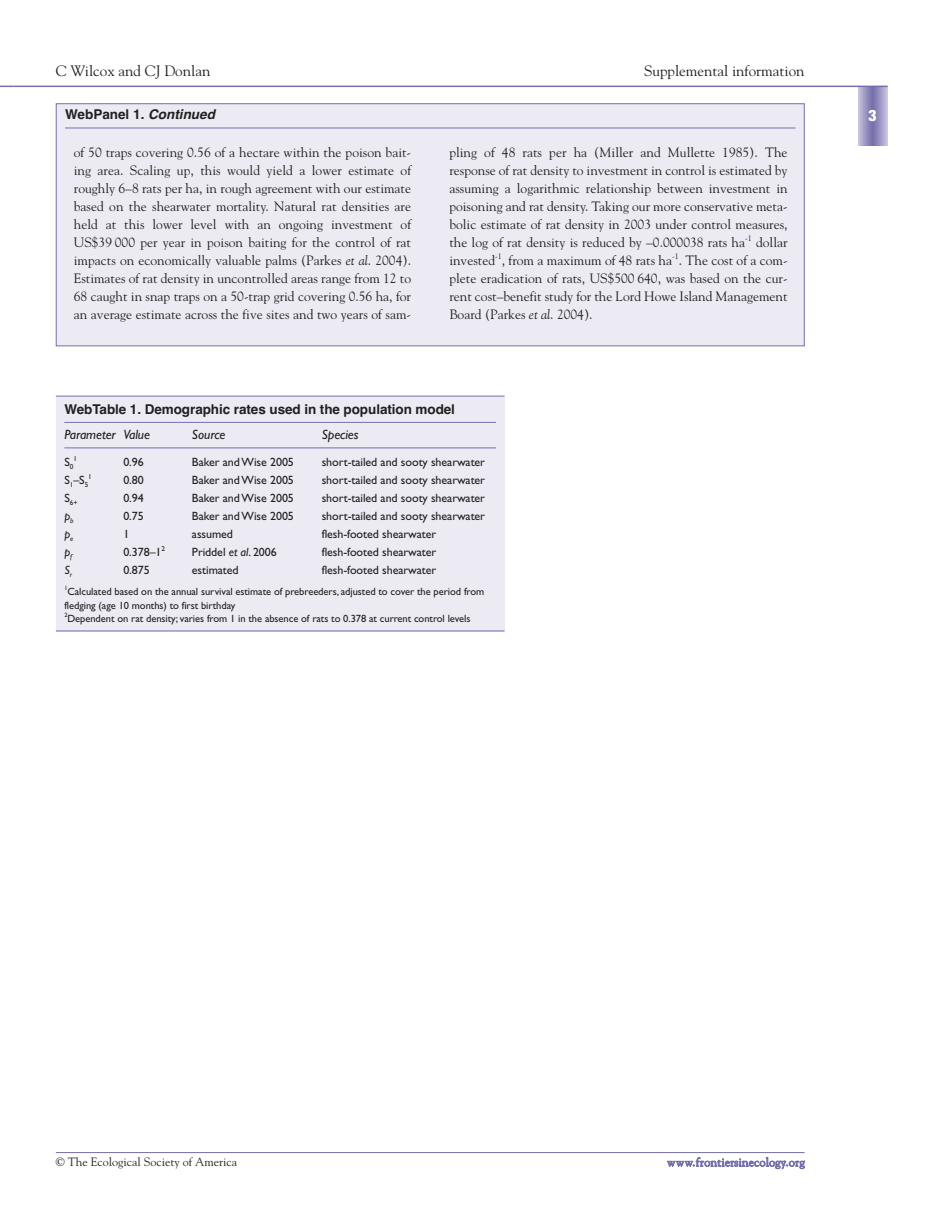
<style>
.page{position:relative;width:946px;height:1218px;background:#fff}
.page>*{position:absolute;margin:0;border:0;box-sizing:border-box;transform-origin:0 0}
.t1{font:900 condensed 15.75px "Helvetica Neue";color:#fff}
.t2{font:15px "Goudy";color:#231f20}
.t3{font:13.5px/18px "Goudy";color:#231f20;text-align:justify}
.t4{font:700 13.5px "Helvetica";letter-spacing:-.005em;color:#231f20}
.t5{font:italic 13.5px "Gill Sans";letter-spacing:-.005em;color:#231f20}
.t6{font:12px "Gill Sans";letter-spacing:-.005em;color:#231f20}
.t7{font:12px "Goudy";color:#231f20}
.t8{font:12px "Goudy";letter-spacing:.01em;color:#7570ac}
.t9{font:italic 12px "Gill Sans";color:#231f20}
.t10{font:10.5px/13.5px "Gill Sans";letter-spacing:-.005em;color:#231f20}
.t11{font:7.2px "Gill Sans";color:#231f20}
.s1{font-style:italic}
</style>
<div class="page">
<div style="left:56px;top:104px;width:748px;height:242px;background:#ecebf4"></div>
<hr style="left:65px;top:128px;width:730px;height:1px;background:#7570ac">
<div style="left:56px;top:103px;width:748px;height:243px;border:1px solid #7570ac"></div>
<div style="left:858px;top:86px;width:29px;height:60px;background:#cbc8e1"></div>
<div style="left:858px;top:86px;width:28px;height:60px;background:#c6c3de"></div>
<div style="left:859px;top:86px;width:27px;height:60px;background:#b8b4d5"></div>
<div style="left:860px;top:86px;width:24px;height:60px;background:#b2afd2"></div>
<div style="left:862px;top:86px;width:20px;height:60px;background:#aba7ce"></div>
<div style="left:863px;top:86px;width:18px;height:60px;background:#a5a1ca"></div>
<div style="left:864px;top:86px;width:16px;height:60px;background:#9f9ac6"></div>
<div style="left:865px;top:86px;width:14px;height:60px;background:#9994c2"></div>
<div style="left:866px;top:86px;width:12px;height:60px;background:#928dbe"></div>
<div style="left:867px;top:86px;width:10px;height:60px;background:#8e89bc"></div>
<div style="left:868px;top:86px;width:9px;height:60px;background:#827cb4"></div>
<hr style="left:870px;top:86px;width:4px;height:60px;background:#7e78b1">
<hr style="left:871px;top:86px;width:2px;height:60px;background:#7873ae">
<hr style="left:13px;top:86px;width:874px;height:1px;background:#7570ac">
<hr style="left:56px;top:1152px;width:748px;height:1px;background:#7570ac">
<svg style="left:0;top:86px;width:13px;height:1px"></svg>
<div style="left:56px;top:396px;width:448px;height:235px;background:#ecebf4"></div>
<hr style="left:56px;top:396px;width:448px;height:1px;background:#7570ac">
<hr style="left:64px;top:422px;width:432px;height:1px;background:#7570ac">
<hr style="left:64px;top:447px;width:432px;height:1px;background:#7570ac">
<hr style="left:56px;top:630px;width:448px;height:1px;background:#7570ac">
<p class="t2" style="left:56px;top:65px;width:156px">C Wilcox and CJ Donlan</p>
<p class="t2" style="left:644px;top:65px;width:162px">Supplemental information</p>
<p class="t4" style="left:65px;top:109px;width:154px">WebPanel 1. <span class="s1">Continued</span></p>
<p class="t3" style="left:74px;top:145px;width:339px">of 50 traps covering 0.56 of a hectare within the poison bait&shy;ing area. Scaling up, this would yield a lower estimate of roughly 6–8 rats per ha, in rough agreement with our estimate based on the shearwater mortality. Natural rat densities are held at this lower level with an ongoing investment of US$39 000 per year in poison baiting for the control of rat impacts on economically valuable palms (Parkes <span class="s1">et al</span>. 2004).<br>Estimates of rat density in uncontrolled areas range from 12 to 68 caught in snap traps on a 50-trap grid covering 0.56 ha, for an average estimate across the five sites and two years of sam-</p>
<p class="t3" style="left:449px;top:145px;width:340px">pling of 48 rats per ha (Miller and Mullette 1985). The response of rat density to investment in control is estimated by assuming a logarithmic relationship between investment in poisoning and rat density. Taking our more conservative meta&shy;bolic estimate of rat density in 2003 under control measures, the log of rat density is reduced by –0.000038 rats ha<sup>-1</sup> dollar invested<sup>-1</sup>, from a maximum of 48 rats ha<sup>-1</sup>. The cost of a com&shy;plete eradication of rats, US$500 640, was based on the cur&shy;rent cost–benefit study for the Lord Howe Island Management Board (Parkes <span class="s1">et al</span>. 2004).</p>
<p class="t4" style="left:64px;top:404px;width:392px">WebTable 1. Demographic rates used in the population model</p>
<p class="t5" style="left:64px;top:430px;width:87px">Parameter Value</p>
<p class="t5" style="left:192px;top:430px;width:35px">Source</p>
<p class="t5" style="left:322px;top:430px;width:38px">Species</p>
<p class="t6" style="left:64px;top:458px;width:11px">S<sub>0</sub></p>
<p class="t11" style="left:73px;top:456px;width:5px">1</p>
<p class="t6" style="left:123px;top:458px;width:22px">0.96</p>
<p class="t6" style="left:192px;top:458px;width:103px">Baker and Wise 2005</p>
<p class="t6" style="left:322px;top:458px;width:165px">short-tailed and sooty shearwater</p>
<p class="t6" style="left:64px;top:476px;width:25px">S<sub>1</sub>–S<sub>5</sub></p>
<p class="t11" style="left:88px;top:474px;width:5px">1</p>
<p class="t6" style="left:123px;top:476px;width:22px">0.80</p>
<p class="t6" style="left:192px;top:476px;width:103px">Baker and Wise 2005</p>
<p class="t6" style="left:322px;top:476px;width:165px">short-tailed and sooty shearwater</p>
<p class="t11" style="left:64px;top:500px;width:15px"><sup>S</sup>6+</p>
<p class="t6" style="left:123px;top:494px;width:22px">0.94</p>
<p class="t6" style="left:192px;top:494px;width:103px">Baker and Wise 2005</p>
<p class="t6" style="left:322px;top:494px;width:165px">short-tailed and sooty shearwater</p>
<p class="t9" style="left:64px;top:512px;width:11px">p<sub>b</sub></p>
<p class="t6" style="left:123px;top:512px;width:22px">0.75</p>
<p class="t6" style="left:192px;top:512px;width:103px">Baker and Wise 2005</p>
<p class="t6" style="left:322px;top:512px;width:165px">short-tailed and sooty shearwater</p>
<p class="t9" style="left:64px;top:530px;width:10px">p<sub>e</sub></p>
<p class="t6" style="left:123px;top:530px;width:7px">1</p>
<p class="t6" style="left:192px;top:530px;width:43px">assumed</p>
<p class="t6" style="left:322px;top:530px;width:116px">flesh-footed shearwater</p>
<p class="t9" style="left:64px;top:548px;width:9px">p<sub>f</sub></p>
<p class="t6" style="left:123px;top:548px;width:40px">0.378–1</p>
<p class="t11" style="left:162px;top:546px;width:5px">2</p>
<p class="t6" style="left:192px;top:548px;width:86px">Priddel <span class="s1">et al</span>. 2006</p>
<p class="t6" style="left:322px;top:548px;width:116px">flesh-footed shearwater</p>
<p class="t9" style="left:64px;top:566px;width:9px">S<sub>r</sub></p>
<p class="t6" style="left:123px;top:566px;width:28px">0.875</p>
<p class="t6" style="left:192px;top:566px;width:48px">estimated</p>
<p class="t6" style="left:322px;top:566px;width:116px">flesh-footed shearwater</p>
<p class="t10" style="left:64px;top:586px;width:421px"><sup>1</sup>Calculated based on the annual survival estimate of prebreeders, adjusted to cover the period from fledging (age 10 months) to first birthday<br><sup>2</sup>Dependent on rat density; varies from 1 in the absence of rats to 0.378 at current control levels</p>
<p class="t1" style="left:868px;top:110px;width:10px">3</p>
<p class="t7" style="left:56px;top:1157px;width:183px">© The Ecological Society of America</p>
<p class="t8" style="left:667px;top:1157px;width:139px">www.frontiersinecology.org</p>
</div>
